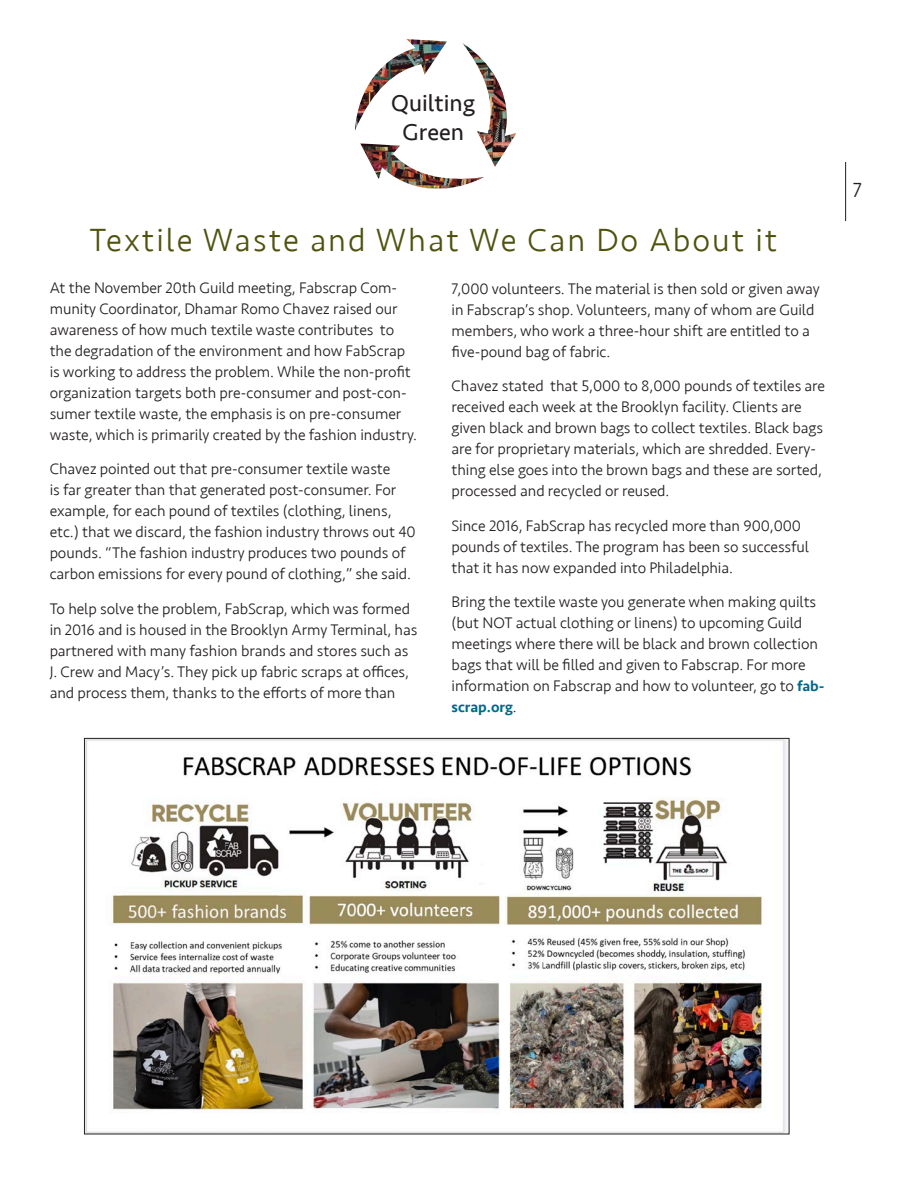
<style>
.page{position:relative;width:918px;height:1188px;background:#fff}
.page>*{position:absolute;margin:0;border:0;box-sizing:border-box;transform-origin:0 0}
.Caption_1_pics{font:300 33px "Seravek";letter-spacing:.06em;color:#4f530e}
.t1{font:24px/28.8px "Seravek";color:#231f20;text-align:center}
.t2{font:300 21px "Seravek";color:#231f20}
.ColumnText___space_a{font:300 15.75px/21px "Seravek";letter-spacing:-.005em;color:#231f20}
.t3{font:500 15px "Seravek";color:#006a8b}
.s1{font-weight:500;font-size:15px;color:#006a8b}
.s2{font-weight:300;font-size:15.75px;color:#231f20}
</style>
<div class="page">
<hr style="left:845px;top:162px;width:1px;height:59px;background:#231f20">
<img style="left:355px;top:39px;width:161px;height:149px">
<img style="left:86px;top:740px;width:701px;height:392px">
<h2 class="t1" style="left:391px;top:88px;width:85px">Quilting<br>Green</h2>
<p class="Caption_1_pics" style="left:90px;top:220px;width:689px">Textile Waste and What We Can Do About it</p>
<p class="ColumnText___space_a" style="left:50px;top:277px;width:369px">At the November 20th Guild meeting, Fabscrap Com&shy;munity Coordinator, Dhamar Romo Chavez raised our awareness of how much textile waste contributes to the degradation of the environment and how FabScrap is working to address the problem. While the non-profit organization targets both pre-consumer and post-con&shy;sumer textile waste, the emphasis is on pre-consumer waste, which is primarily created by the fashion industry.</p>
<p class="ColumnText___space_a" style="left:50px;top:459px;width:368px">Chavez pointed out that pre-consumer textile waste<br>is far greater than that generated post-consumer. For example, for each pound of textiles (clothing, linens, etc.) that we discard, the fashion industry throws out 40 pounds. “The fashion industry produces two pounds of carbon emissions for every pound of clothing,” she said.</p>
<p class="ColumnText___space_a" style="left:50px;top:598px;width:369px">To help solve the problem, FabScrap, which was formed in 2016 and is housed in the Brooklyn Army Terminal, has partnered with many fashion brands and stores such as J. Crew and Macy’s. They pick up fabric scraps at offices, and process them, thanks to the efforts of more than</p>
<p class="ColumnText___space_a" style="left:452px;top:278px;width:370px">7,000 volunteers. The material is then sold or given away in Fabscrap’s shop. Volunteers, many of whom are Guild members, who work a three-hour shift are entitled to a five-pound bag of fabric.</p>
<p class="ColumnText___space_a" style="left:452px;top:376px;width:375px">Chavez stated that 5,000 to 8,000 pounds of textiles are received each week at the Brooklyn facility. Clients are given black and brown bags to collect textiles. Black bags are for proprietary materials, which are shredded. Every&shy;thing else goes into the brown bags and these are sorted, processed and recycled or reused.</p>
<p class="ColumnText___space_a" style="left:452px;top:515px;width:359px">Since 2016, FabScrap has recycled more than 900,000 pounds of textiles. The program has been so successful that it has now expanded into Philadelphia.</p>
<p class="ColumnText___space_a" style="left:452px;top:592px;width:375px">Bring the textile waste you generate when making quilts (but NOT actual clothing or linens) to upcoming Guild meetings where there will be black and brown collection bags that will be filled and given to Fabscrap. For more information on Fabscrap and how to volunteer, go to <span class="s1">fab-</span></p>
<p class="t3" style="left:452px;top:698px;width:67px">scrap.org<span class="s2">.</span></p>
<h3 class="t2" style="left:853px;top:178px;width:11px">7</h3>
</div>
